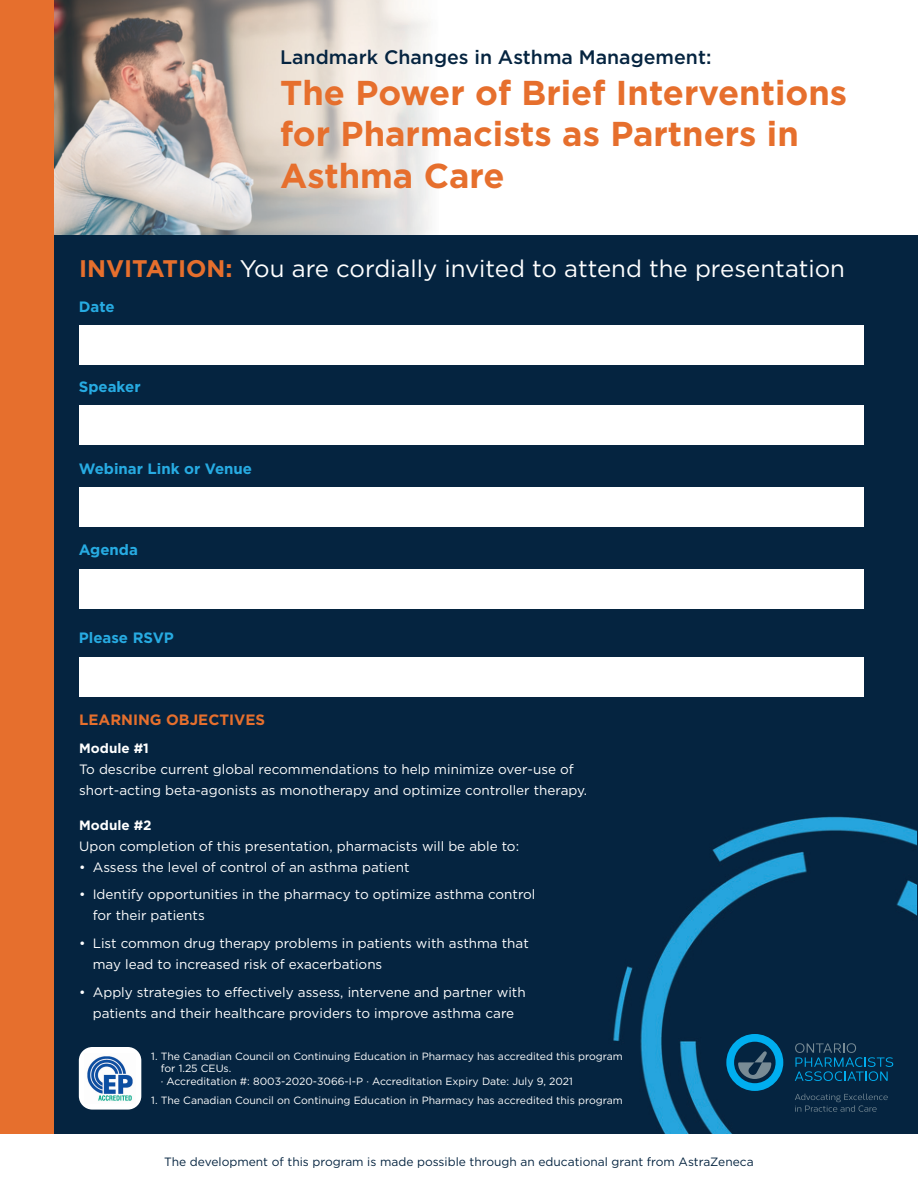
<style>
.page{position:relative;width:918px;height:1188px;background:#fff}
.page>*{position:absolute;margin:0;border:0;box-sizing:border-box;transform-origin:0 0}
.t1{font:700 34.5px/41.4px "Gotham HTF";color:#e66f2d}
.t2{font:24px "Gotham HTF";color:#fff}
.t3{font:500 19.5px "Gotham HTF";color:#052440}
.t4{font:700 15px "Gotham HTF";color:#27abe2}
.t5{font:700 15px "Gotham HTF";color:#e66f2d}
.t6{font:13.5px/21px "Gotham HTF";color:#fff}
.t7{font:700 13.5px "Gotham HTF";color:#fff}
.t8{font:12px "Gotham HTF";color:#052440}
.t9{font:10.5px/12.6px "Gotham HTF";color:#fff}
.s1{font-weight:700;color:#e66f2d}
</style>
<div class="page">
<img style="left:54px;top:0;width:376px;height:235px">
<div style="left:0;top:235px;width:918px;height:899px;background:#052440"></div>
<img style="left:613px;top:816px;width:304px;height:318px">
<div style="left:0;top:0;width:54px;height:1134px;background:#e66f2d"></div>
<svg style="left:795px;top:1043px;width:98px;height:38px"></svg>
<svg style="left:795px;top:1094px;width:93px;height:18px"></svg>
<svg style="left:726px;top:1034px;width:57px;height:57px"></svg>
<div style="left:79px;top:325px;width:785px;height:40px;background:#fff"></div>
<div style="left:79px;top:406px;width:785px;height:39px;background:#fff"></div>
<div style="left:79px;top:487px;width:785px;height:40px;background:#fff"></div>
<div style="left:79px;top:569px;width:785px;height:39px;background:#fff"></div>
<div style="left:79px;top:657px;width:785px;height:39px;background:#fff"></div>
<div style="left:79px;top:1047px;width:62px;height:63px;background:#fff;border-radius:13px"></div>
<img style="left:87px;top:1056px;width:46px;height:45px">
<h3 class="t3" style="left:280px;top:46px;width:433px">Landmark Changes in Asthma Management:</h3>
<h1 class="t1" style="left:280px;top:71px;width:569px">The Power of Brief Interventions for Pharmacists as Partners in<br>Asthma Care</h1>
<h2 class="t2" style="left:79px;top:256px;width:767px"><span class="s1">INVITATION:</span> You are cordially invited to attend the presentation</h2>
<p class="t4" style="left:79px;top:298px;width:37px">Date</p>
<p class="t4" style="left:79px;top:378px;width:63px">Speaker</p>
<p class="t4" style="left:79px;top:460px;width:175px">Webinar Link or Venue</p>
<p class="t4" style="left:79px;top:541px;width:61px">Agenda</p>
<p class="t4" style="left:79px;top:629px;width:97px">Please RSVP</p>
<p class="t5" style="left:79px;top:711px;width:187px">LEARNING OBJECTIVES</p>
<p class="t7" style="left:79px;top:740px;width:71px">Module #1</p>
<p class="t6" style="left:79px;top:759px;width:510px">To describe current global recommendations to help minimize over-use of short-acting beta-agonists as monotherapy and optimize controller therapy.</p>
<p class="t7" style="left:79px;top:817px;width:74px">Module #2</p>
<p class="t6" style="left:79px;top:835px;width:441px">Upon completion of this presentation, pharmacists will be able to:</p>
<p class="t6" style="left:79px;top:856px;width:332px">• Assess the level of control of an asthma patient</p>
<p class="t6" style="left:93px;top:884px;width:444px;text-indent:-14px">• Identify opportunities in the pharmacy to optimize asthma control for their patients</p>
<p class="t6" style="left:93px;top:933px;width:438px;text-indent:-14px">• List common drug therapy problems in patients with asthma that may lead to increased risk of exacerbations</p>
<p class="t6" style="left:79px;top:981px;width:448px;text-align:center">• Apply strategies to effectively assess, intervene and partner with patients and their healthcare providers to improve asthma care</p>
<p class="t9" style="left:161px;top:1049px;width:464px;text-indent:-9px">1. The Canadian Council on Continuing Education in Pharmacy has accredited this program for 1.25 CEUs.<br>· Accreditation #: 8003-2020-3066-I-P · Accreditation Expiry Date: July 9, 2021</p>
<p class="t9" style="left:151px;top:1094px;width:473px">1. The Canadian Council on Continuing Education in Pharmacy has accredited this program</p>
<p class="t8" style="left:164px;top:1155px;width:591px">The development of this program is made possible through an educational grant from AstraZeneca</p>
</div>
